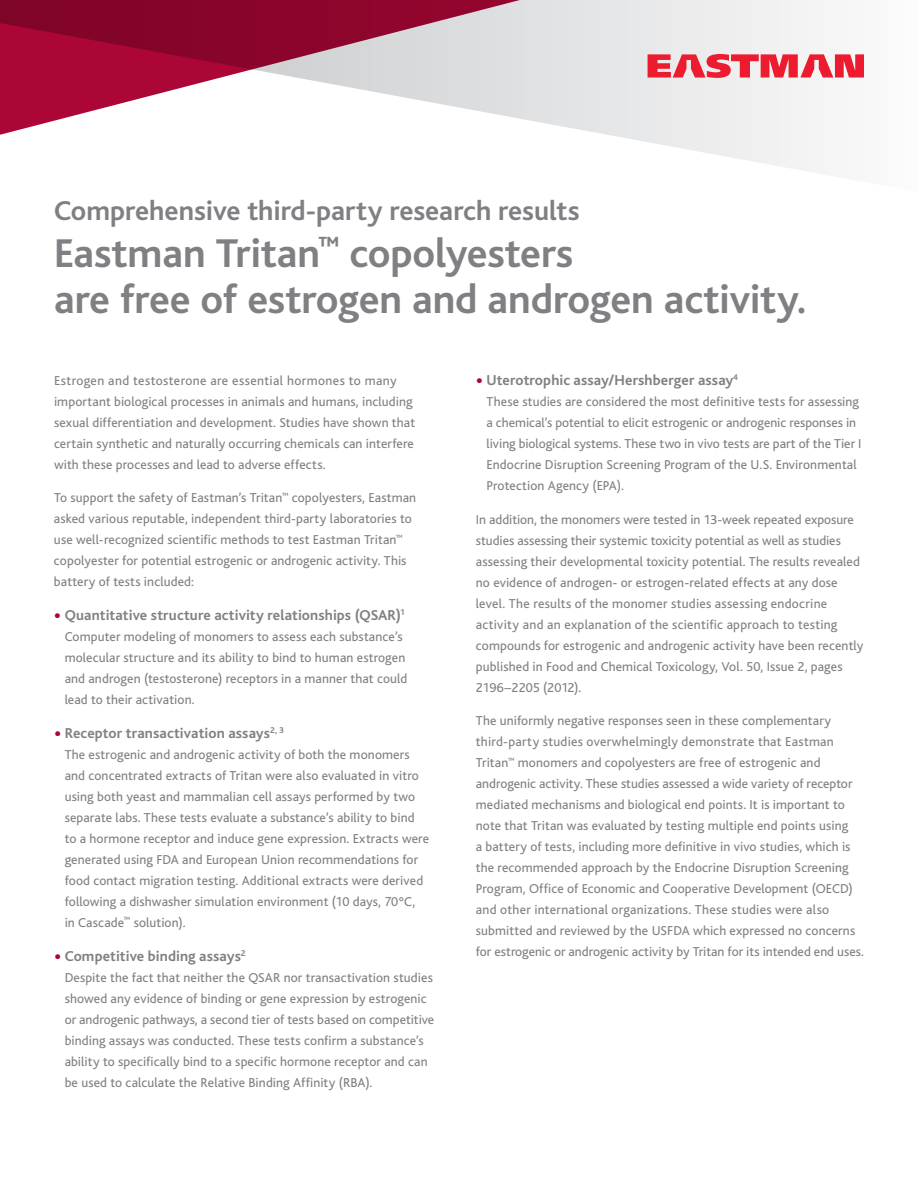
<style>
.page{position:relative;width:918px;height:1188px;background:#fff}
.page>*{position:absolute;margin:0;border:0;box-sizing:border-box;transform-origin:0 0}
.t1{font:700 42px/46.5px "Bliss";letter-spacing:-.005em;color:#807f83}
.t2{font:700 28.5px "Bliss";letter-spacing:-.005em;color:#807f83}
.t3{font:700 15px "Bliss";letter-spacing:.005em;color:#807f83}
.t4{font:13.5px/21px "Bliss";letter-spacing:.01em;color:#807f83}
.s1{font-family:"Verdana";font-weight:400;font-size:13.5px;color:#ab0635}
</style>
<div class="page">
<svg style="left:0;top:0;width:825px;height:174px"></svg>
<svg style="left:648px;top:54px;width:216px;height:24px;background:#ed6572"></svg>
<h2 class="t2" style="left:54px;top:196px;width:527px">Comprehensive third-party research results</h2>
<h1 class="t1" style="left:54px;top:230px;width:754px">Eastman Tritan<sup>™</sup> copolyesters<br>are free of estrogen and androgen activity.</h1>
<p class="t4" style="left:54px;top:370px;width:363px">Estrogen and testosterone are essential hormones to many important biological processes in animals and humans, including sexual differentiation and development. Studies have shown that certain synthetic and naturally occurring chemicals can interfere with these processes and lead to adverse effects.</p>
<p class="t4" style="left:54px;top:488px;width:364px">To support the safety of Eastman’s Tritan<sup>™</sup> copolyesters, Eastman asked various reputable, independent third-party laboratories to use well-recognized scientific methods to test Eastman Tritan<sup>™ </sup>copolyester for potential estrogenic or androgenic activity. This battery of tests included:</p>
<p class="t3" style="left:54px;top:607px;width:352px"><span class="s1">•</span> Quantitative structure activity relationships (QSAR)<sup>1</sup></p>
<p class="t4" style="left:65px;top:626px;width:344px">Computer modeling of monomers to assess each substance’s molecular structure and its ability to bind to human estrogen and androgen (testosterone) receptors in a manner that could lead to their activation.</p>
<p class="t3" style="left:54px;top:725px;width:231px"><span class="s1">•</span> Receptor transactivation assays<sup>2,</sup> <sup>3</sup></p>
<p class="t4" style="left:65px;top:744px;width:366px">The estrogenic and androgenic activity of both the monomers and concentrated extracts of Tritan were also evaluated in vitro using both yeast and mammalian cell assays performed by two separate labs. These tests evaluate a substance’s ability to bind to a hormone receptor and induce gene expression. Extracts were generated using FDA and European Union recommendations for food contact migration testing. Additional extracts were derived following a dishwasher simulation environment (10 days, 70°C,<br>in Cascade<sup>™</sup> solution).</p>
<p class="t3" style="left:54px;top:948px;width:193px"><span class="s1">•</span> Competitive binding assays<sup>2</sup></p>
<p class="t4" style="left:65px;top:967px;width:371px">Despite the fact that neither the QSAR nor transactivation studies showed any evidence of binding or gene expression by estrogenic or androgenic pathways, a second tier of tests based on competitive binding assays was conducted. These tests confirm a substance’s ability to specifically bind to a specific hormone receptor and can be used to calculate the Relative Binding Affinity (RBA).</p>
<p class="t3" style="left:476px;top:372px;width:264px"><span class="s1">•</span> Uterotrophic assay/Hershberger assay<sup>4</sup></p>
<p class="t4" style="left:487px;top:391px;width:376px">These studies are considered the most definitive tests for assessing a chemical’s potential to elicit estrogenic or androgenic responses in living biological systems. These two in vivo tests are part of the Tier I Endocrine Disruption Screening Program of the U.S. Environmental Protection Agency (EPA).</p>
<p class="t4" style="left:476px;top:509px;width:389px">In addition, the monomers were tested in 13-week repeated exposure studies assessing their systemic toxicity potential as well as studies assessing their developmental toxicity potential. The results revealed no evidence of androgen- or estrogen-related effects at any dose level. The results of the monomer studies assessing endocrine activity and an explanation of the scientific approach to testing compounds for estrogenic and androgenic activity have been recently published in Food and Chemical Toxicology, Vol. 50, Issue 2, pages 2196–2205 (2012).</p>
<p class="t4" style="left:476px;top:711px;width:390px">The uniformly negative responses seen in these complementary third-party studies overwhelmingly demonstrate that Eastman Tritan<sup>™</sup> monomers and copolyesters are free of estrogenic and androgenic activity. These studies assessed a wide variety of receptor mediated mechanisms and biological end points. It is important to note that Tritan was evaluated by testing multiple end points using<br>a battery of tests, including more definitive in vivo studies, which is the recommended approach by the Endocrine Disruption Screening Program, Office of Economic and Cooperative Development (OECD) and other international organizations. These studies were also submitted and reviewed by the USFDA which expressed no concerns for estrogenic or androgenic activity by Tritan for its intended end uses.</p>
</div>
